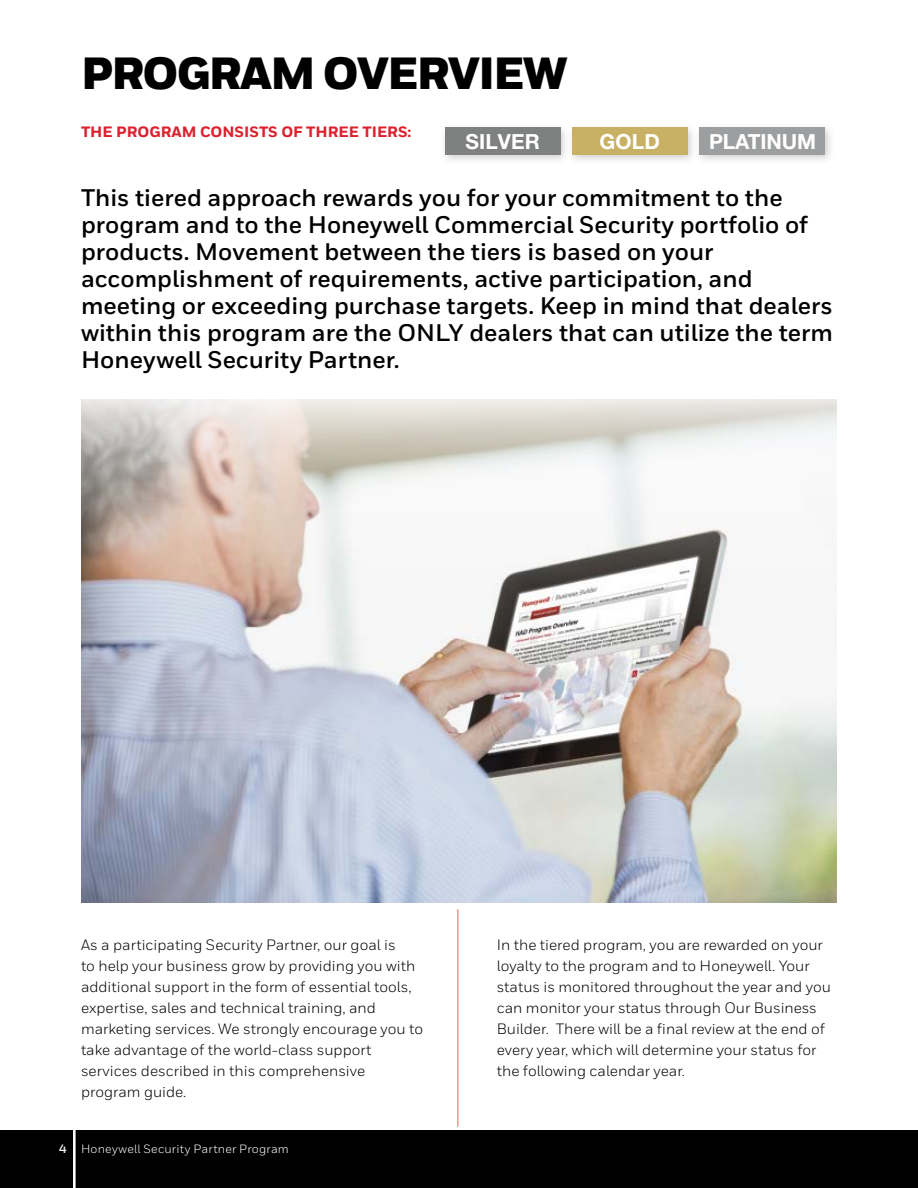
<style>
.page{position:relative;width:918px;height:1188px;background:#fff}
.page>*{position:absolute;margin:0;border:0;box-sizing:border-box;transform-origin:0 0}
.t1{font:900 45px "Honeywell Sans";letter-spacing:-.04em;color:#000}
.t2{font:700 24px/27px "Honeywell Sans";color:#000}
.t3{font:700 20.85px "Helvetica Neue LT Std";letter-spacing:.005em;color:#fff}
.t4{font:15px/21px "Honeywell Sans";color:#000}
.t5{font:800 15px "Honeywell Sans";color:#dc202e}
.t6{font:12px "Honeywell Sans";letter-spacing:.02em;color:#fff}
.s1{font-family:"Honeywell Sans TT";font-weight:700}
</style>
<div class="page">
<div style="left:0;top:1130px;width:918px;height:58px;background:#000"></div>
<hr style="left:73px;top:1128px;width:2px;height:60px;background:#fff">
<div style="left:440px;top:122px;width:396px;height:44px;background:#000;opacity:.2"></div>
<div style="left:445px;top:127px;width:115px;height:28px;background:#7f8080"></div>
<div style="left:572px;top:127px;width:116px;height:28px;background:#c8b065"></div>
<div style="left:699px;top:127px;width:126px;height:28px;background:#9c9e9f"></div>
<img style="left:81px;top:399px;width:756px;height:504px">
<hr style="left:458px;top:909px;width:1px;height:218px;background:#e36452">
<h1 class="t1" style="left:81px;top:45px;width:488px">PROGRAM OVERVIEW</h1>
<p class="t5" style="left:81px;top:122px;width:332px">THE PROGRAM CONSISTS OF THREE TIERS:</p>
<h3 class="t3" style="left:465px;top:129px;width:76px">SILVER</h3>
<h3 class="t3" style="left:600px;top:129px;width:62px">GOLD</h3>
<h3 class="t3" style="left:709px;top:129px;width:109px">PLATINUM</h3>
<p class="t2" style="left:81px;top:185px;width:754px">This tiered approach rewards you for your commitment to the program and to the Honeywell Commercial Security portfolio of products. Movement between the tiers is based on your accomplishment of requirements, active participation, and meeting or exceeding purchase targets. Keep in mind that dealers within this program are the ONLY dealers that can utilize the term Honeywell Security Partner.</p>
<p class="t4" style="left:81px;top:934px;width:344px">As a participating Security Partner, our goal is<br>to help your business grow by providing you with additional support in the form of essential tools, expertise, sales and technical training, and marketing services. We strongly encourage you to take advantage of the world-class support services described in this comprehensive program guide.</p>
<p class="t4" style="left:497px;top:934px;width:336px">In the tiered program, you are rewarded on your loyalty to the program and to Honeywell. Your status is monitored throughout the year and you can monitor your status through Our Business Builder. There will be a final review at the end of every year, which will determine your status for the following calendar year.</p>
<p class="t6" style="left:59px;top:1141px;width:231px"><span class="s1">4</span> Honeywell Security Partner Program</p>
</div>
